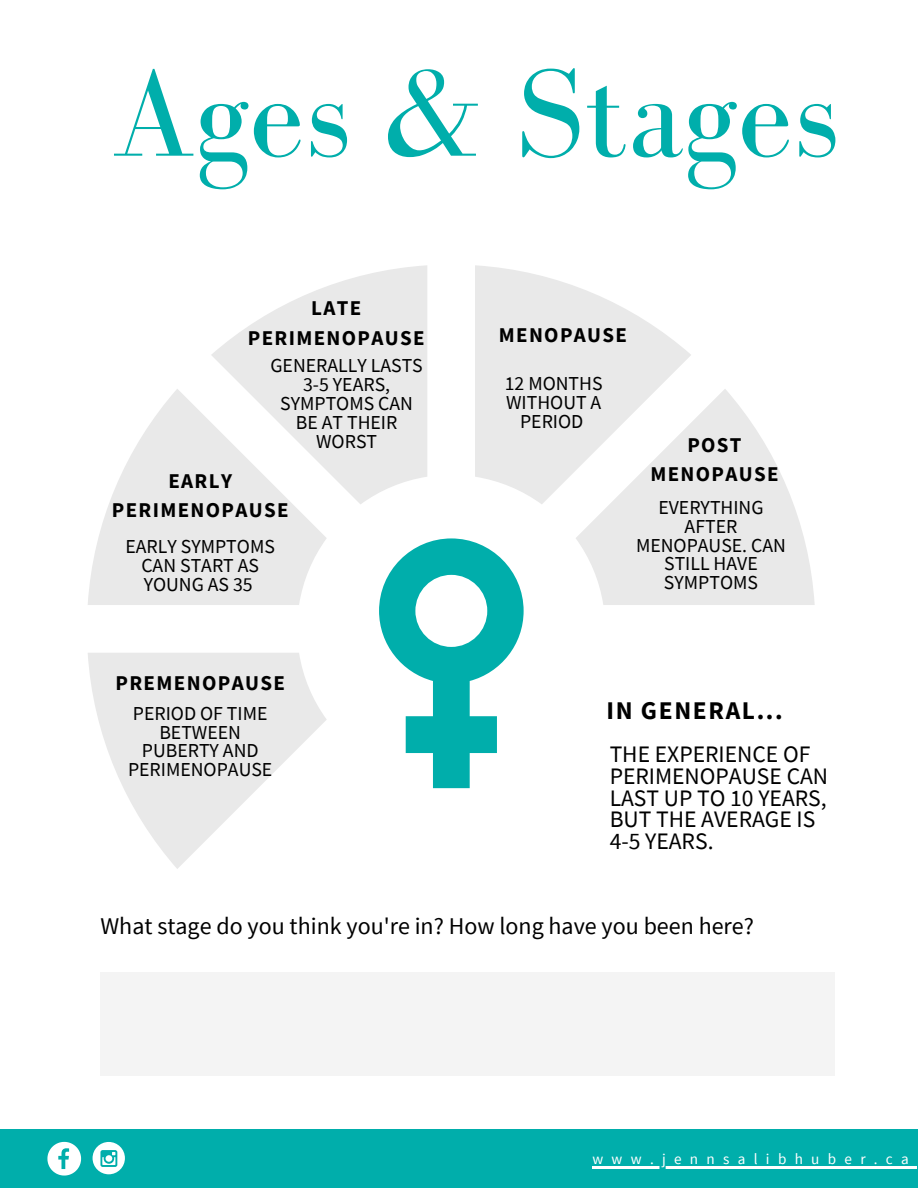
<style>
.page{position:relative;width:918px;height:1188px;background:#fff}
.page>*{position:absolute;margin:0;border:0;box-sizing:border-box;transform-origin:0 0}
.t1{font:127.5px "Bodoni FLF";color:#00aeab}
.t2{font:700 25.5px "Source Sans Pro";letter-spacing:.065em;color:#000}
.t3{font:24px "Source Sans Pro";color:#000}
.t4{font:23.55px/21.6px "Source Sans Pro";color:#000}
.t5{font:700 21px "Source Sans Pro";letter-spacing:.065em;color:#000}
.t6{font:19.8px/18.9px "Source Sans Pro";color:#000;text-align:center}
.t7{font:15.15px "Source Sans Pro";letter-spacing:.55em;color:#fff}
</style>
<div class="page">
<svg style="left:88px;top:389px;width:239px;height:216px;fill:#e9e9e9"></svg>
<svg style="left:211px;top:265px;width:216px;height:239px;fill:#e9e9e9"></svg>
<svg style="left:475px;top:265px;width:216px;height:239px;fill:#e9e9e9"></svg>
<svg style="left:576px;top:389px;width:239px;height:216px;fill:#e9e9e9"></svg>
<svg style="left:88px;top:653px;width:239px;height:216px;fill:#e9e9e9"></svg>
<div style="left:101px;top:972px;width:734px;height:103px;background:#f4f4f4"></div>
<svg style="left:379px;top:538px;width:145px;height:250px"></svg>
<div style="left:0;top:1130px;width:918px;height:58px;background:#00aeab"></div>
<svg style="left:47px;top:1142px;width:34px;height:34px"></svg>
<div style="left:93px;top:1142px;width:32px;height:32px;background:#fff;border-radius:50%"></div>
<svg style="left:100px;top:1150px;width:17px;height:17px"></svg>
<hr style="left:592px;top:1166px;width:325px;height:2px;background:#fff">
<p class="t1" style="left:111px;top:44px;width:729px">Ages &amp; Stages</p>
<p class="t5" style="left:311px;top:295px;width:52px">LATE</p>
<p class="t5" style="left:248px;top:324px;width:178px">PERIMENOPAUSE</p>
<p class="t6" style="left:270px;top:356px;width:154px">GENERALLY LASTS<br>3-5 YEARS,<br>SYMPTOMS CAN<br>BE AT THEIR<br>WORST</p>
<p class="t5" style="left:168px;top:467px;width:65px">EARLY</p>
<p class="t5" style="left:112px;top:496px;width:178px">PERIMENOPAUSE</p>
<p class="t6" style="left:126px;top:537px;width:151px">EARLY SYMPTOMS<br>CAN START AS<br>YOUNG AS 35</p>
<p class="t5" style="left:116px;top:670px;width:171px">PREMENOPAUSE</p>
<p class="t6" style="left:128px;top:703px;width:146px">PERIOD OF TIME<br>BETWEEN<br>PUBERTY AND<br>PERIMENOPAUSE</p>
<p class="t5" style="left:499px;top:322px;width:130px">MENOPAUSE</p>
<p class="t6" style="left:505px;top:373px;width:99px">12 MONTHS<br>WITHOUT A<br>PERIOD</p>
<p class="t5" style="left:687px;top:431px;width:56px">POST</p>
<p class="t5" style="left:650px;top:460px;width:130px">MENOPAUSE</p>
<p class="t6" style="left:636px;top:497px;width:151px">EVERYTHING<br>AFTER<br>MENOPAUSE. CAN<br>STILL HAVE<br>SYMPTOMS</p>
<p class="t2" style="left:606px;top:694px;width:178px">IN GENERAL...</p>
<p class="t4" style="left:610px;top:743px;width:220px">THE EXPERIENCE OF<br>PERIMENOPAUSE CAN<br>LAST UP TO 10 YEARS,<br>BUT THE AVERAGE IS<br>4-5 YEARS.</p>
<p class="t3" style="left:100px;top:911px;width:655px">What stage do you think you're in? How long have you been here?</p>
<p class="t7" style="left:592px;top:1149px;width:318px">www.jennsalibhuber.ca</p>
</div>
